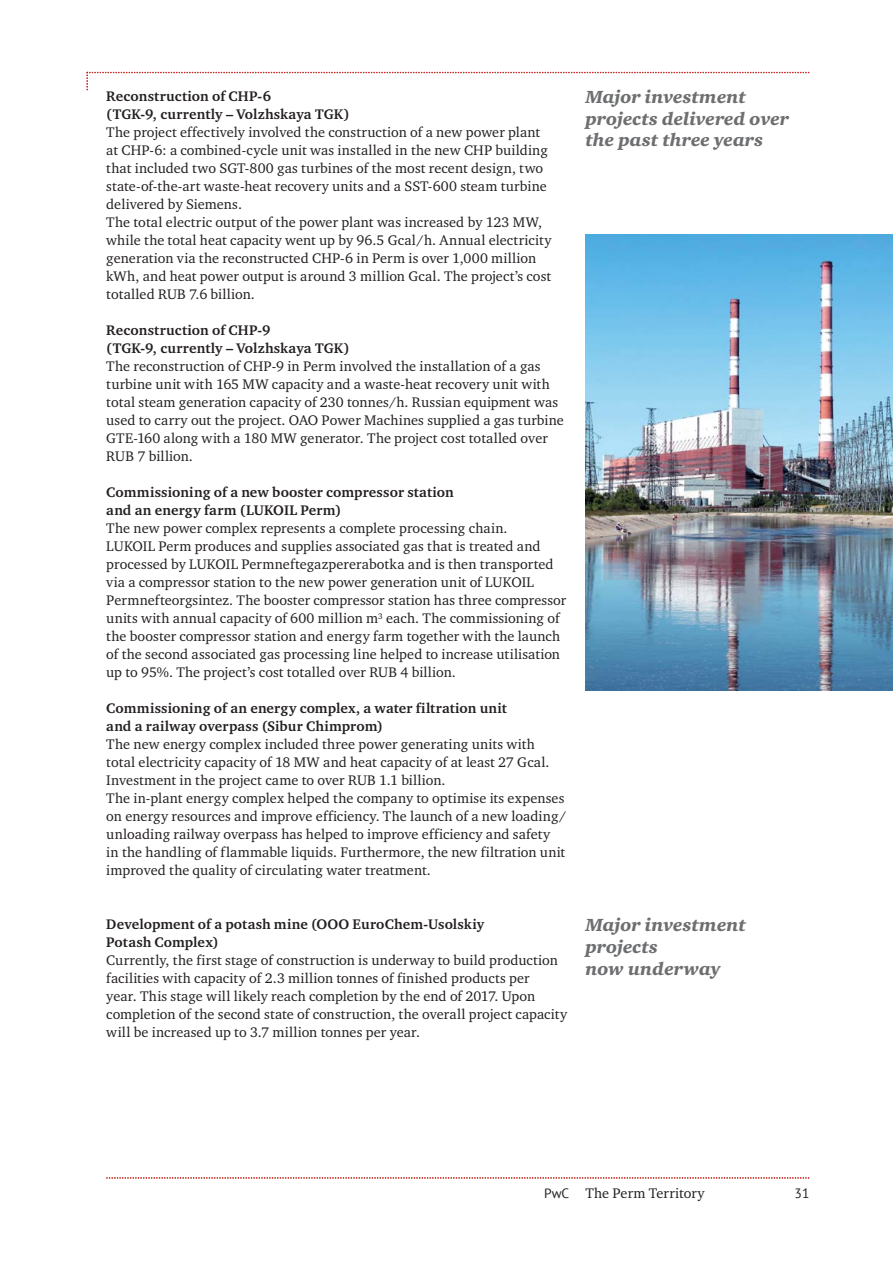
<style>
.page{position:relative;width:893px;height:1263px;background:#fff}
.page>*{position:absolute;margin:0;border:0;box-sizing:border-box;transform-origin:0 0}
.t1{font:italic 18px/21.6px "Charter Black C";color:#6d6e70}
.t2{font:14.25px/18px "Charter C";letter-spacing:.005em;color:#231f20}
.t3{font:700 14.25px/18px "Charter C";letter-spacing:.01em;color:#231f20}
.t4{font:13.5px "PT Sans";color:#231f20}
</style>
<div class="page">
<svg style="left:107px;top:1177px;width:703px;height:2px"></svg>
<svg style="left:86px;top:72px;width:724px;height:18px"></svg>
<img style="left:585px;top:234px;width:308px;height:456px">
<p class="t3" style="left:106px;top:88px;width:245px">Reconstruction of CHP-6<br>(TGK-9, currently – Volzhskaya TGK)</p>
<p class="t2" style="left:106px;top:125px;width:447px">The project effectively involved the construction of a new power plant at CHP-6: a combined-cycle unit was installed in the new CHP building that included two SGT-800 gas turbines of the most recent design, two state-of-the-art waste-heat recovery units and a SST-600 steam turbine delivered by Siemens.<br>The total electric output of the power plant was increased by 123 MW, while the total heat capacity went up by 96.5 Gcal/h. Annual electricity generation via the reconstructed CHP-6 in Perm is over 1,000 million kWh, and heat power output is around 3 million Gcal. The project’s cost totalled RUB 7.6 billion.</p>
<p class="t3" style="left:106px;top:322px;width:245px">Reconstruction of CHP-9<br>(TGK-9, currently – Volzhskaya TGK)</p>
<p class="t2" style="left:106px;top:359px;width:459px">The reconstruction of CHP-9 in Perm involved the installation of a gas turbine unit with 165 MW capacity and a waste-heat recovery unit with total steam generation capacity of 230 tonnes/h. Russian equipment was used to carry out the project. OAO Power Machines supplied a gas turbine GTE-160 along with a 180 MW generator. The project cost totalled over RUB 7 billion.</p>
<p class="t3" style="left:106px;top:484px;width:349px">Commissioning of a new booster compressor station and an energy farm (LUKOIL Perm)</p>
<p class="t2" style="left:106px;top:521px;width:461px">The new power complex represents a complete processing chain.<br>LUKOIL Perm produces and supplies associated gas that is treated and processed by LUKOIL Permneftegazpererabotka and is then transported via a compressor station to the new power generation unit of LUKOIL Permnefteorgsintez. The booster compressor station has three compressor units with annual capacity of 600 million m<sup>3</sup> each. The commissioning of the booster compressor station and energy farm together with the launch of the second associated gas processing line helped to increase utilisation up to 95%. The project’s cost totalled over RUB 4 billion.</p>
<p class="t3" style="left:106px;top:700px;width:402px">Commissioning of an energy complex, a water filtration unit and a railway overpass (Sibur Chimprom)</p>
<p class="t2" style="left:106px;top:737px;width:461px">The new energy complex included three power generating units with total electricity capacity of 18 MW and heat capacity of at least 27 Gcal.<br>Investment in the project came to over RUB 1.1 billion.<br>The in-plant energy complex helped the company to optimise its expenses on energy resources and improve efficiency. The launch of a new loading/ unloading railway overpass has helped to improve efficiency and safety<br>in the handling of flammable liquids. Furthermore, the new filtration unit improved the quality of circulating water treatment.</p>
<p class="t3" style="left:106px;top:916px;width:379px">Development of a potash mine (OOO EuroChem-Usolskiy<br>Potash Complex)</p>
<p class="t2" style="left:106px;top:953px;width:462px">Currently, the first stage of construction is underway to build production facilities with capacity of 2.3 million tonnes of finished products per<br>year. This stage will likely reach completion by the end of 2017. Upon completion of the second state of construction, the overall project capacity will be increased up to 3.7 million tonnes per year.</p>
<p class="t1" style="left:585px;top:87px;width:205px">Major investment projects delivered over the past three years</p>
<p class="t1" style="left:585px;top:915px;width:162px">Major investment projects<br>now underway</p>
<p class="t2" style="left:585px;top:1186px;width:121px">The Perm Territory</p>
<p class="t4" style="left:544px;top:1185px;width:27px">PwC</p>
<p class="t4" style="left:795px;top:1185px;width:16px">31</p>
</div>
